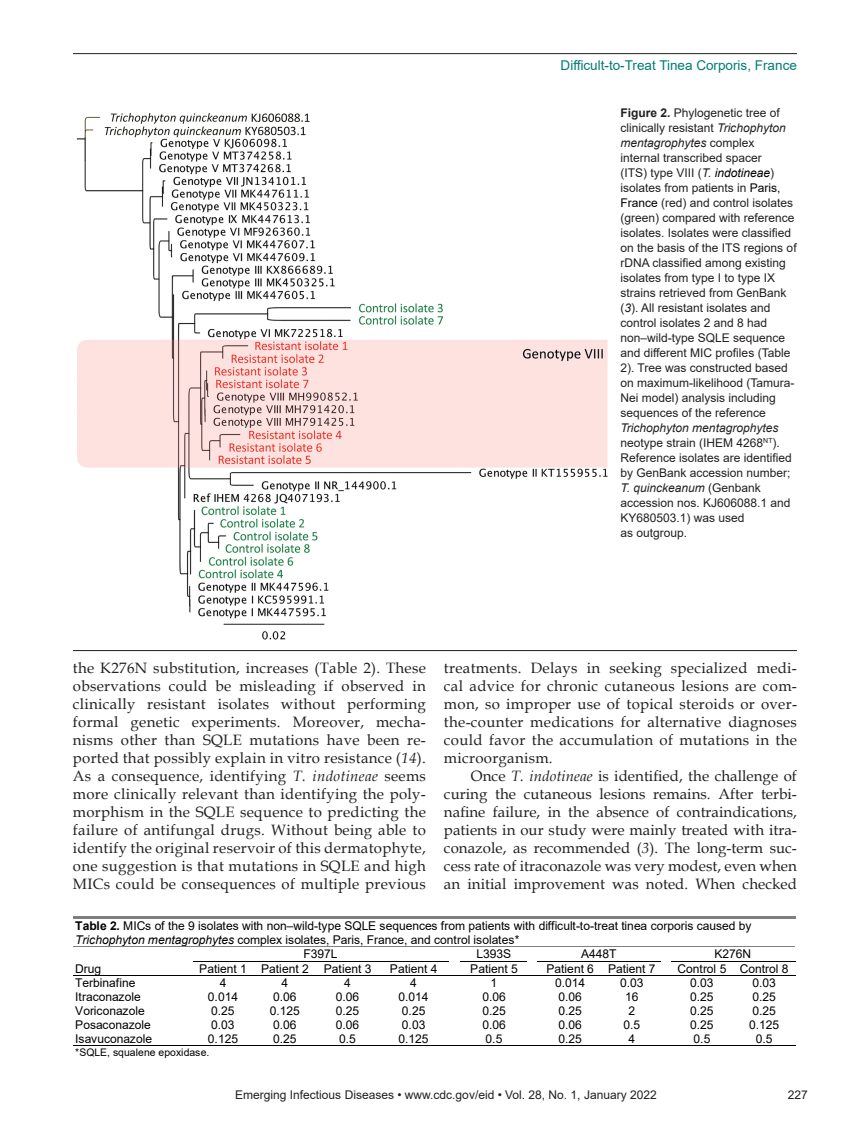
<style>
.page{position:relative;width:851px;height:1134px;background:#fff}
.page>*{position:absolute;margin:0;border:0;box-sizing:border-box;transform-origin:0 0}
.t1{font:15px/18px "Book Antiqua";letter-spacing:.02em;color:#231f20;text-align:justify}
.t2{font:13.5px "Arial";color:#007d70}
.t3{font:12px/15px "Arial";color:#231f20}
.t4{font:12px/13.6px "Arial";letter-spacing:-.005em;color:#000}
.t5{font:10.5px "Arial";color:#000}
.s1{font-weight:700}
.s2{font-style:italic}
.s3{font-style:italic;color:#000}
.s4{color:#000}
</style>
<div class="page">
<hr style="left:73px;top:53px;width:723px;height:1px;background:#231f20">
<img style="left:76px;top:113px;width:532px;height:527px">
<hr style="left:73px;top:650px;width:723px;height:1px;background:#231f20">
<hr style="left:73px;top:916px;width:722px;height:3px;background:#7f7f7f">
<hr style="left:73px;top:946px;width:120px;height:1px;background:#7f7f7f">
<hr style="left:193px;top:946px;width:255px;height:1px;background:#7f7f7f">
<svg style="left:448px;top:946px;width:13px;height:1px"></svg>
<hr style="left:461px;top:946px;width:66px;height:1px;background:#7f7f7f">
<hr style="left:538px;top:946px;width:122px;height:1px;background:#7f7f7f">
<hr style="left:671px;top:946px;width:124px;height:1px;background:#7f7f7f">
<hr style="left:193px;top:961px;width:60px;height:1px;background:#000">
<hr style="left:254px;top:961px;width:62px;height:1px;background:#000">
<hr style="left:317px;top:961px;width:62px;height:1px;background:#000">
<hr style="left:380px;top:961px;width:68px;height:1px;background:#000">
<hr style="left:461px;top:961px;width:66px;height:1px;background:#000">
<hr style="left:537px;top:961px;width:66px;height:1px;background:#000">
<hr style="left:604px;top:961px;width:56px;height:1px;background:#000">
<hr style="left:670px;top:961px;width:63px;height:1px;background:#000">
<hr style="left:734px;top:961px;width:61px;height:1px;background:#000">
<hr style="left:73px;top:975px;width:120px;height:1px;background:#000">
<hr style="left:193px;top:975px;width:60px;height:1px;background:#000">
<hr style="left:254px;top:975px;width:62px;height:1px;background:#000">
<hr style="left:317px;top:975px;width:62px;height:1px;background:#000">
<hr style="left:380px;top:975px;width:68px;height:1px;background:#000">
<svg style="left:448px;top:975px;width:13px;height:1px"></svg>
<hr style="left:461px;top:975px;width:66px;height:1px;background:#000">
<hr style="left:538px;top:975px;width:65px;height:1px;background:#000">
<hr style="left:604px;top:975px;width:56px;height:1px;background:#000">
<hr style="left:671px;top:975px;width:62px;height:1px;background:#000">
<hr style="left:734px;top:975px;width:61px;height:1px;background:#000">
<hr style="left:73px;top:1045px;width:120px;height:1px;background:#000">
<hr style="left:193px;top:1045px;width:60px;height:1px;background:#000">
<hr style="left:254px;top:1045px;width:62px;height:1px;background:#000">
<hr style="left:317px;top:1045px;width:62px;height:1px;background:#000">
<hr style="left:380px;top:1045px;width:68px;height:1px;background:#000">
<svg style="left:448px;top:1045px;width:13px;height:1px"></svg>
<hr style="left:461px;top:1045px;width:66px;height:1px;background:#000">
<hr style="left:538px;top:1045px;width:65px;height:1px;background:#000">
<hr style="left:604px;top:1045px;width:56px;height:1px;background:#000">
<hr style="left:671px;top:1045px;width:62px;height:1px;background:#000">
<hr style="left:734px;top:1045px;width:61px;height:1px;background:#000">
<p class="t2" style="left:560px;top:56px;width:238px">Difficult-to-Treat Tinea Corporis, France</p>
<p class="t3" style="left:620px;top:105px;width:178px"><span class="s1">Figure 2.</span> Phylogenetic tree of clinically resistant <span class="s2">Trichophyton mentagrophytes</span> complex internal transcribed spacer<br>(ITS) type VIII (<span class="s2">T.</span> <span class="s3">indotineae</span>) isolates from patients in <span class="s4">Paris,<br>France</span> (red) and control isolates (green) compared with reference isolates. Isolates were classified on the basis of the ITS regions of rDNA classified among existing isolates from type I to type IX strains retrieved from GenBank (<span class="s2">3</span>). All resistant isolates and control isolates 2 and 8 had non–wild-type SQLE sequence and different MIC profiles (Table<br>2). Tree was constructed based on maximum-likelihood (Tamura-<br>Nei model) analysis including sequences of the reference</p>
<p class="t3" style="left:620px;top:420px;width:173px"><span class="s2">Trichophyton mentagrophytes </span>neotype strain (IHEM 4268<sup>NT</sup>).<br>Reference isolates are identified by GenBank accession number;<br><span class="s2">T. quinckeanum</span> (Genbank accession nos. KJ606088.1 and<br>KY680503.1) was used<br>as outgroup.</p>
<p class="t1" style="left:73px;top:659px;width:354px">the K276N substitution, increases (Table 2). These observations could be misleading if observed in clinically resistant isolates without performing formal genetic experiments. Moreover, mecha&shy;nisms other than SQLE mutations have been re&shy;ported that possibly explain in vitro resistance (<span class="s2">14</span>).<br>As a consequence, identifying <span class="s2">T. indotineae</span> seems more clinically relevant than identifying the poly&shy;morphism in the SQLE sequence to predicting the failure of antifungal drugs. Without being able to identify the original reservoir of this dermatophyte, one suggestion is that mutations in SQLE and high MICs could be consequences of multiple previous</p>
<p class="t1" style="left:444px;top:659px;width:354px">treatments. Delays in seeking specialized medi&shy;cal advice for chronic cutaneous lesions are com&shy;mon, so improper use of topical steroids or over&shy;the-counter medications for alternative diagnoses could favor the accumulation of mutations in the microorganism.</p>
<p class="t1" style="left:444px;top:767px;width:354px;text-indent:27px">Once <span class="s2">T. indotineae</span> is identified, the challenge of curing the cutaneous lesions remains. After terbi&shy;nafine failure, in the absence of contraindications, patients in our study were mainly treated with itra&shy;conazole, as recommended (<span class="s2">3</span>). The long-term suc&shy;cess rate of itraconazole was very modest, even when an initial improvement was noted. When checked</p>
<p class="t4" style="left:75px;top:919px;width:677px"><span class="s1">Table 2.</span> MICs of the 9 isolates with non–wild-type SQLE sequences from patients with difficult-to-treat tinea corporis caused by<br><span class="s2">Trichophyton mentagrophytes</span> complex isolates, Paris, France, and control isolates*</p>
<p class="t4" style="left:75px;top:962px;width:27px">Drug</p>
<p class="t4" style="left:303px;top:947px;width:36px">F397L</p>
<p class="t4" style="left:476px;top:947px;width:36px">L393S</p>
<p class="t4" style="left:581px;top:947px;width:37px">A448T</p>
<p class="t4" style="left:714px;top:947px;width:38px">K276N</p>
<p class="t4" style="left:199px;top:962px;width:111px">Patient 1 Patient 2</p>
<p class="t4" style="left:324px;top:962px;width:49px">Patient 3</p>
<p class="t4" style="left:390px;top:962px;width:49px">Patient 4</p>
<p class="t4" style="left:470px;top:962px;width:49px">Patient 5</p>
<p class="t4" style="left:546px;top:962px;width:111px">Patient 6 Patient 7</p>
<p class="t4" style="left:677px;top:962px;width:112px">Control 5 Control 8</p>
<p class="t4" style="left:75px;top:976px;width:62px">Terbinafine</p>
<p class="t4" style="left:220px;top:976px;width:8px">4</p>
<p class="t4" style="left:281px;top:976px;width:8px">4</p>
<p class="t4" style="left:344px;top:976px;width:8px">4</p>
<p class="t4" style="left:410px;top:976px;width:8px">4</p>
<p class="t4" style="left:490px;top:976px;width:8px">1</p>
<p class="t4" style="left:555px;top:976px;width:32px">0.014</p>
<p class="t4" style="left:620px;top:976px;width:25px">0.03</p>
<p class="t4" style="left:690px;top:976px;width:25px">0.03</p>
<p class="t4" style="left:752px;top:976px;width:25px">0.03</p>
<p class="t4" style="left:75px;top:990px;width:67px">Itraconazole</p>
<p class="t4" style="left:208px;top:990px;width:32px">0.014</p>
<p class="t4" style="left:273px;top:990px;width:25px">0.06</p>
<p class="t4" style="left:336px;top:990px;width:25px">0.06</p>
<p class="t4" style="left:398px;top:990px;width:32px">0.014</p>
<p class="t4" style="left:482px;top:990px;width:25px">0.06</p>
<p class="t4" style="left:558px;top:990px;width:25px">0.06</p>
<p class="t4" style="left:625px;top:990px;width:15px">16</p>
<p class="t4" style="left:690px;top:990px;width:25px">0.25</p>
<p class="t4" style="left:752px;top:990px;width:25px">0.25</p>
<p class="t4" style="left:75px;top:1004px;width:71px">Voriconazole</p>
<p class="t4" style="left:211px;top:1004px;width:25px">0.25</p>
<p class="t4" style="left:270px;top:1004px;width:32px">0.125</p>
<p class="t4" style="left:336px;top:1004px;width:25px">0.25</p>
<p class="t4" style="left:402px;top:1004px;width:25px">0.25</p>
<p class="t4" style="left:482px;top:1004px;width:25px">0.25</p>
<p class="t4" style="left:558px;top:1004px;width:25px">0.25</p>
<p class="t4" style="left:628px;top:1004px;width:8px">2</p>
<p class="t4" style="left:690px;top:1004px;width:25px">0.25</p>
<p class="t4" style="left:752px;top:1004px;width:25px">0.25</p>
<p class="t4" style="left:75px;top:1018px;width:77px">Posaconazole</p>
<p class="t4" style="left:211px;top:1018px;width:25px">0.03</p>
<p class="t4" style="left:273px;top:1018px;width:25px">0.06</p>
<p class="t4" style="left:336px;top:1018px;width:25px">0.06</p>
<p class="t4" style="left:402px;top:1018px;width:25px">0.03</p>
<p class="t4" style="left:482px;top:1018px;width:25px">0.06</p>
<p class="t4" style="left:558px;top:1018px;width:25px">0.06</p>
<p class="t4" style="left:623px;top:1018px;width:18px">0.5</p>
<p class="t4" style="left:690px;top:1018px;width:25px">0.25</p>
<p class="t4" style="left:749px;top:1018px;width:32px">0.125</p>
<p class="t4" style="left:75px;top:1032px;width:78px">Isavuconazole</p>
<p class="t4" style="left:208px;top:1032px;width:32px">0.125</p>
<p class="t4" style="left:273px;top:1032px;width:25px">0.25</p>
<p class="t4" style="left:339px;top:1032px;width:18px">0.5</p>
<p class="t4" style="left:398px;top:1032px;width:32px">0.125</p>
<p class="t4" style="left:485px;top:1032px;width:18px">0.5</p>
<p class="t4" style="left:558px;top:1032px;width:25px">0.25</p>
<p class="t4" style="left:628px;top:1032px;width:8px">4</p>
<p class="t4" style="left:693px;top:1032px;width:18px">0.5</p>
<p class="t4" style="left:755px;top:1032px;width:18px">0.5</p>
<p class="t5" style="left:75px;top:1045px;width:136px">*SQLE, squalene epoxidase.</p>
<p class="t3" style="left:235px;top:1087px;width:423px">Emerging Infectious Diseases • www.cdc.gov/eid • Vol. 28, No. 1, January 2022</p>
<p class="t3" style="left:787px;top:1087px;width:22px">227</p>
</div>
